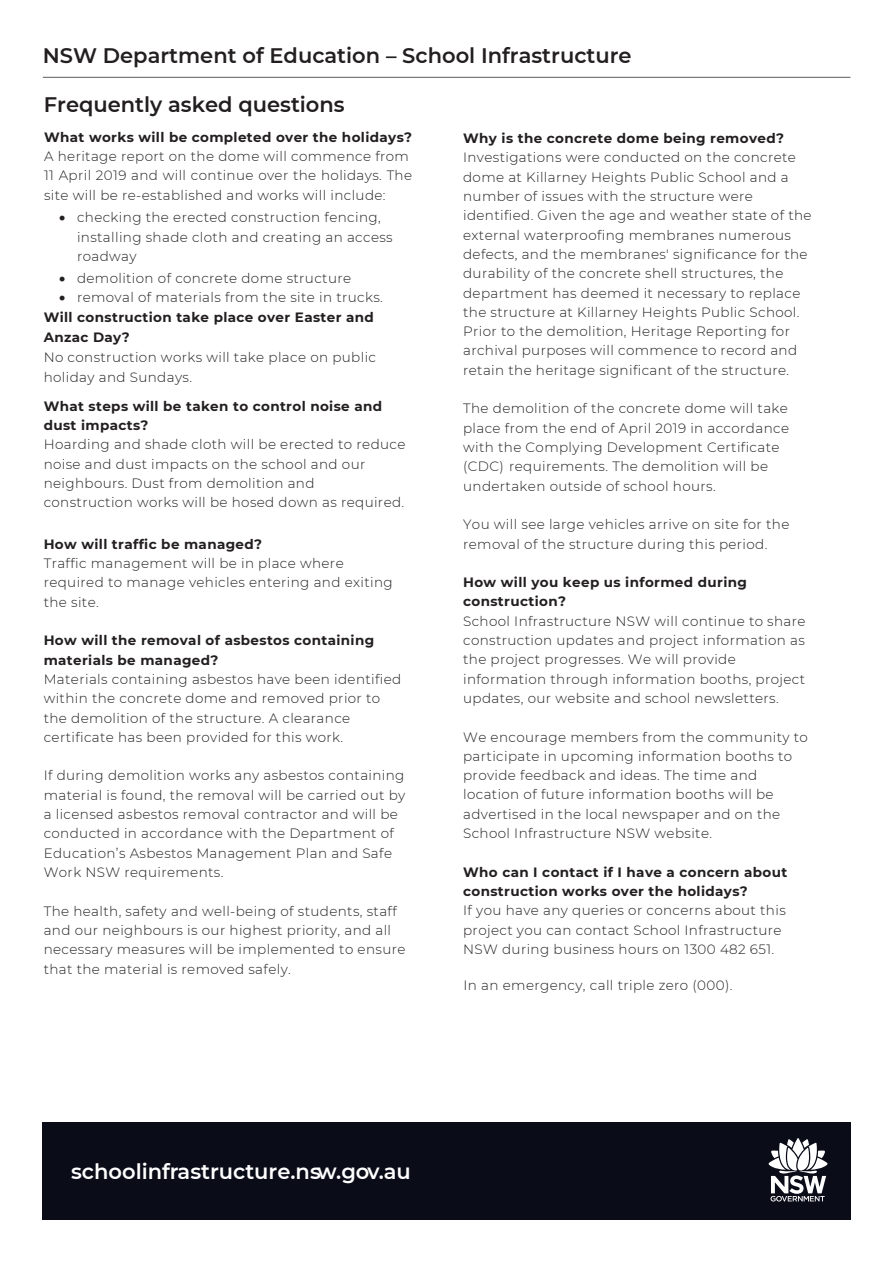
<style>
.page{position:relative;width:893px;height:1263px;background:#fff}
.page>*{position:absolute;margin:0;border:0;box-sizing:border-box;transform-origin:0 0}
.t1{font:600 21px "Montserrat";color:#231f20}
.t2{font:600 21px "Montserrat";color:#fff}
.t3{font:600 21px "Montserrat";color:#221e1f}
.t4{font:300 13.5px/19.4px "Montserrat";letter-spacing:.03em;color:#231f20}
.t5{font:700 13.5px/19.4px "Montserrat";letter-spacing:.03em;color:#231f20}
.s1{font-weight:300}
.s2{font-weight:700}
</style>
<div class="page">
<hr style="left:43px;top:77px;width:807px;height:1px;background:#58595b">
<div style="left:42px;top:1122px;width:808px;height:97px;background:#0a0c18"></div>
<svg style="left:768px;top:1138px;width:59px;height:64px"></svg>
<h1 class="t1" style="left:43px;top:41px;width:590px">NSW Department of Education – School Infrastructure</h1>
<h1 class="t3" style="left:44px;top:90px;width:302px">Frequently asked questions</h1>
<p class="t5" style="left:44px;top:127px;width:370px">What works will be completed over the holidays?</p>
<p class="t4" style="left:44px;top:146px;width:370px">A heritage report on the dome will commence from<br>11 April 2019 and will continue over the holidays. The site will be re-established and works will include:</p>
<p class="t4" style="left:77px;top:207px;width:317px;text-indent:-18px">• checking the erected construction fencing, installing shade cloth and creating an access roadway</p>
<p class="t4" style="left:59px;top:268px;width:294px">• demolition of concrete dome structure</p>
<p class="t5" style="left:44px;top:287px;width:341px;line-height:19.8px;text-indent:15px">• <span class="s1">removal of materials from the site in trucks.<br></span>Will construction take place over Easter and<br>Anzac Day?</p>
<p class="t4" style="left:44px;top:347px;width:334px;line-height:20.2px">No construction works will take place on public holiday and Sundays.</p>
<p class="t5" style="left:44px;top:395px;width:340px">What steps will be taken to control noise and dust impacts?</p>
<p class="t4" style="left:44px;top:434px;width:363px">Hoarding and shade cloth will be erected to reduce noise and dust impacts on the school and our neighbours. Dust from demolition and construction works will be hosed down as required.</p>
<p class="t5" style="left:44px;top:534px;width:220px">How will traffic be managed?</p>
<p class="t4" style="left:44px;top:553px;width:351px">Traffic management will be in place where required to manage vehicles entering and exiting the site.</p>
<p class="t5" style="left:44px;top:630px;width:332px">How will the removal of asbestos containing materials be managed?</p>
<p class="t4" style="left:44px;top:669px;width:359px">Materials containing asbestos have been identified within the concrete dome and removed prior to the demolition of the structure. A clearance certificate has been provided for this work.</p>
<p class="t4" style="left:44px;top:766px;width:363px">If during demolition works any asbestos containing material is found, the removal will be carried out by a licensed asbestos removal contractor and will be conducted in accordance with the Department of Education’s Asbestos Management Plan and Safe Work NSW requirements.</p>
<p class="t4" style="left:44px;top:901px;width:363px">The health, safety and well-being of students, staff and our neighbours is our highest priority, and all necessary measures will be implemented to ensure that the material is removed safely.</p>
<p class="t4" style="left:463px;top:128px;width:350px"><span class="s2">Why is the</span> <span class="s2">concrete</span> <span class="s2">dome being removed?<br></span>Investigations were conducted on the concrete dome at Killarney Heights Public School and a number of issues with the structure were identified. Given the age and weather state of the external waterproofing membranes numerous defects, and the membranes' significance for the durability of the concrete shell structures, the department has deemed it necessary to replace the structure at Killarney Heights Public School.<br>Prior to the demolition, Heritage Reporting for archival purposes will commence to record and retain the heritage significant of the structure.</p>
<p class="t4" style="left:463px;top:398px;width:327px">The demolition of the concrete dome will take place from the end of April 2019 in accordance with the Complying Development Certificate (CDC) requirements. The demolition will be undertaken outside of school hours.</p>
<p class="t4" style="left:463px;top:514px;width:328px">You will see large vehicles arrive on site for the removal of the structure during this period.</p>
<p class="t5" style="left:463px;top:572px;width:285px">How will you keep us informed during construction?</p>
<p class="t4" style="left:463px;top:611px;width:344px">School Infrastructure NSW will continue to share construction updates and project information as the project progresses. We will provide information through information booths, project updates, our website and school newsletters.</p>
<p class="t4" style="left:463px;top:727px;width:346px">We encourage members from the community to participate in upcoming information booths to provide feedback and ideas. The time and location of future information booths will be advertised in the local newspaper and on the School Infrastructure NSW website.</p>
<p class="t5" style="left:463px;top:862px;width:325px">Who can I contact if I have a concern about construction works over the holidays?</p>
<p class="t4" style="left:463px;top:900px;width:324px">If you have any queries or concerns about this project you can contact School Infrastructure<br>NSW during business hours on 1300 482 651.</p>
<p class="t4" style="left:464px;top:975px;width:270px">In an emergency, call triple zero (000).</p>
<h1 class="t2" style="left:71px;top:1157px;width:341px">schoolinfrastructure.nsw.gov.au</h1>
</div>
